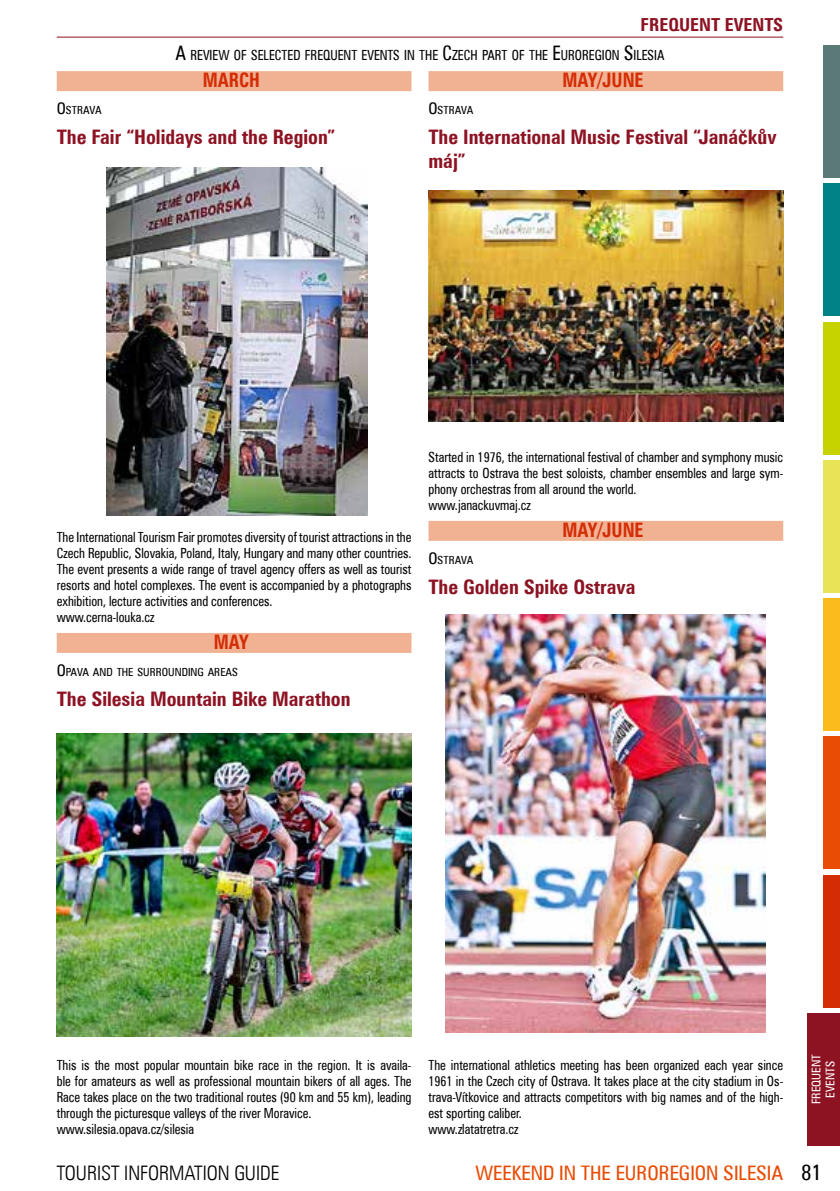
<style>
.page{position:relative;width:840px;height:1191px;background:#fff}
.page>*{position:absolute;margin:0;border:0;box-sizing:border-box;transform-origin:0 0}
.t1{font:700 20px/24px "Zurich Cn EU";color:#8d1323}
.t2{font:20px "Zurich Cn EU";color:#e94c05}
.t3{font:700 20px "Zurich Cn EU";color:#d42d06;scale:.9 1}
.t4{font:20px "Zurich Lt Cn EU";color:#000}
.t5{font:700 18px "Zurich Cn EU";color:#8d1323}
.t6{font:14px/16px "Zurich Cn EU";color:#000;scale:.9 1}
.t7{font:14px "Zurich Cn EU";color:#000;scale:.9 1}
.t8{font:12px/14px "Zurich Cn EU";color:#fff;text-align:center}
.t9{font:11.2px "Zurich Cn EU";color:#000}
.s1{font-size:20px}
.s2{font-size:16px}
.s3{font-size:22px;color:#000}
</style>
<div class="page">
<div style="left:823px;top:736px;width:16px;height:133px;background:#e94c05"></div>
<div style="left:823px;top:45px;width:16px;height:133px;background:#5a7977"></div>
<div style="left:823px;top:322px;width:16px;height:132px;background:#c7d300"></div>
<div style="left:823px;top:460px;width:16px;height:132px;background:#e7e458"></div>
<div style="left:823px;top:598px;width:16px;height:133px;background:#fbbb1d"></div>
<div style="left:823px;top:874px;width:16px;height:133px;background:#d42d06"></div>
<div style="left:806px;top:1013px;width:33px;height:132px;background:#8d1323"></div>
<div style="left:823px;top:184px;width:16px;height:132px;background:#008286"></div>
<hr style="left:57px;top:37px;width:725px;height:1px;background:#8d1323">
<div style="left:57px;top:71px;width:354px;height:20px;background:#f0b293"></div>
<div style="left:57px;top:633px;width:354px;height:20px;background:#f0b293"></div>
<div style="left:428px;top:71px;width:354px;height:20px;background:#f0b293"></div>
<div style="left:428px;top:521px;width:354px;height:20px;background:#f0b293"></div>
<img style="left:445px;top:615px;width:320px;height:417px">
<img style="left:107px;top:168px;width:260px;height:348px">
<img style="left:57px;top:733px;width:354px;height:303px">
<img style="left:428px;top:190px;width:354px;height:232px">
<p class="t5" style="left:640px;top:14px;width:144px">FREQUENT EVENTS</p>
<p class="t7" style="left:175px;top:46px;width:544px"><span class="s1">A</span> REVIEW OF SELECTED FREQUENT EVENTS IN THE <span class="s1">C</span>ZECH PART OF THE <span class="s1">E</span>UROREGION <span class="s1">S</span>ILESIA</p>
<h1 class="t3" style="left:203px;top:68px;width:65px">MARCH</h1>
<h1 class="t3" style="left:562px;top:68px;width:92px">MAY/JUNE</h1>
<p class="t9" style="left:57px;top:104px;width:46px"><span class="s2">O</span> STRAVA</p>
<h1 class="t1" style="left:57px;top:125px;width:280px">The Fair “Holidays and the Region”</h1>
<p class="t9" style="left:428px;top:104px;width:46px"><span class="s2">O</span> STRAVA</p>
<h1 class="t1" style="left:428px;top:125px;width:349px">The International Music Festival “Janáčkův máj”</h1>
<p class="t6" style="left:57px;top:528px;width:395px">The International Tourism Fair promotes diversity of tourist attractions in the Czech Republic, Slovakia, Poland, Italy, Hungary and many other countries.<br>The event presents a wide range of travel agency offers as well as tourist resorts and hotel complexes. The event is accompanied by a photographs exhibition, lecture activities and conferences.<br>www.cerna-louka.cz</p>
<h1 class="t3" style="left:214px;top:629px;width:40px">MAY</h1>
<p class="t9" style="left:57px;top:665px;width:183px"><span class="s2">O</span>PAVA AND THE SURROUNDING AREAS</p>
<h1 class="t1" style="left:57px;top:687px;width:295px">The Silesia Mountain Bike Marathon</h1>
<p class="t6" style="left:428px;top:448px;width:395px">Started in 1976, the international festival of chamber and symphony music attracts to Ostrava the best soloists, chamber ensembles and large sym&shy;phony orchestras from all around the world.<br>www.janackuvmaj.cz</p>
<h1 class="t3" style="left:562px;top:517px;width:92px">MAY/JUNE</h1>
<p class="t9" style="left:428px;top:553px;width:46px"><span class="s2">O</span> STRAVA</p>
<h1 class="t1" style="left:428px;top:575px;width:208px">The Golden Spike Ostrava</h1>
<p class="t6" style="left:57px;top:1056px;width:395px">This is the most popular mountain bike race in the region. It is availa&shy;ble for amateurs as well as professional mountain bikers of all ages. The Race takes place on the two traditional routes (90 km and 55 km), leading through the picturesque valleys of the river Moravice. www.silesia.opava.cz/silesia</p>
<p class="t6" style="left:428px;top:1056px;width:395px">The international athletics meeting has been organized each year since 1961 in the Czech city of Ostrava. It takes place at the city stadium in Os&shy;trava-Vítkovice and attracts competitors with big names and of the high&shy;est sporting caliber.<br>www.zlatatretra.cz</p>
<p class="t8" style="left:808px;top:1104px;width:51px;rotate:-90deg">FREQUENT<br>EVENTS</p>
<h1 class="t4" style="left:57px;top:1160px;width:224px">TOURIST INFORMATION GUIDE</h1>
<h1 class="t2" style="left:475px;top:1160px;width:348px">WEEKEND IN THE EUROREGION SILESIA <span class="s3">81</span></h1>
</div>
